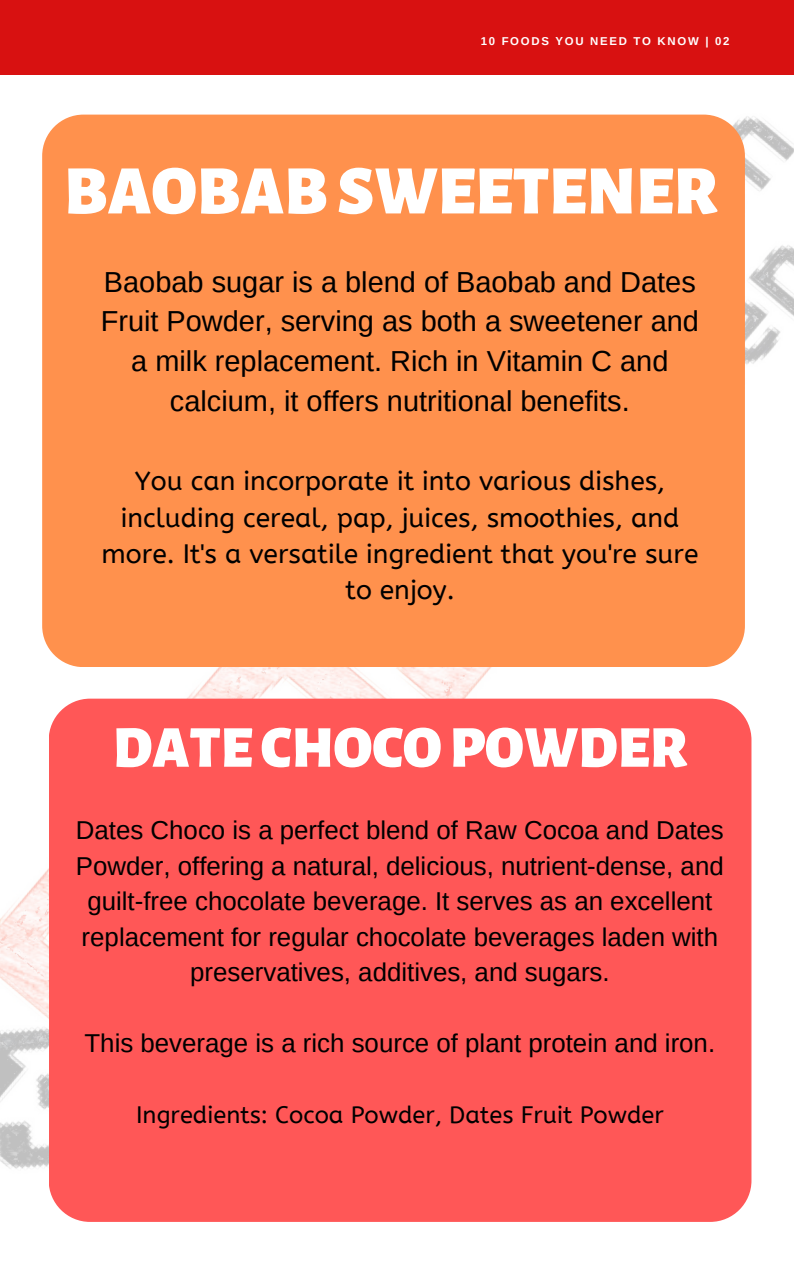
<style>
.page{position:relative;width:794px;height:1266px;background:#fff}
.page>*{position:absolute;margin:0;border:0;box-sizing:border-box;transform-origin:0 0}
.t1{font:900 69.45px "Alegreya Sans";color:#fff}
.t2{font:900 59.4px "Alegreya Sans";color:#fff}
.t3{font:28.95px/39.8px "Arimo";color:#000;text-align:center}
.t4{font:26.55px/36.2px "A Bee Zee";color:#000;text-align:center}
.t5{font:25.8px/35.5px "Arimo";color:#000;text-align:center}
.t6{font:23.7px "A Bee Zee";color:#000}
.t7{font:700 11.4px "Arimo";letter-spacing:.15em;color:#fff}
</style>
<div class="page">
<img style="left:0;top:114px;width:793px;height:1108px">
<div style="left:0;top:0;width:793px;height:75px;background:#d81111"></div>
<div style="left:42px;top:115px;width:701px;height:552px;background:#ff914d;border-radius:41px"></div>
<div style="left:49px;top:698px;width:702px;height:524px;background:#ff5757;border-radius:41px"></div>
<p class="t7" style="left:480px;top:34px;width:250px">10 FOODS YOU NEED TO KNOW | 02</p>
<p class="t1" style="left:64px;top:158px;width:654px">BAOBABSWEETENER</p>
<h1 class="t3" style="left:101px;top:262px;width:599px">Baobab sugar is a blend of Baobab and Dates Fruit Powder, serving as both a sweetener and a milk replacement. Rich in Vitamin C and calcium, it offers nutritional benefits.</h1>
<h3 class="t4" style="left:101px;top:464px;width:598px">You can incorporate it into various dishes, including cereal, pap, juices, smoothies, and more. It's a versatile ingredient that you're sure to enjoy.</h3>
<h3 class="t2" style="left:113px;top:719px;width:575px">DATECHOCOPOWDER</h3>
<h4 class="t5" style="left:76px;top:812px;width:649px">Dates Choco is a perfect blend of Raw Cocoa and Dates Powder, offering a natural, delicious, nutrient-dense, and guilt-free chocolate beverage. It serves as an excellent replacement for regular chocolate beverages laden with preservatives, additives, and sugars.</h4>
<h4 class="t5" style="left:84px;top:1025px;width:631px">This beverage is a rich source of plant protein and iron.</h4>
<h4 class="t6" style="left:136px;top:1101px;width:529px">Ingredients: Cocoa Powder, Dates Fruit Powder</h4>
</div>
